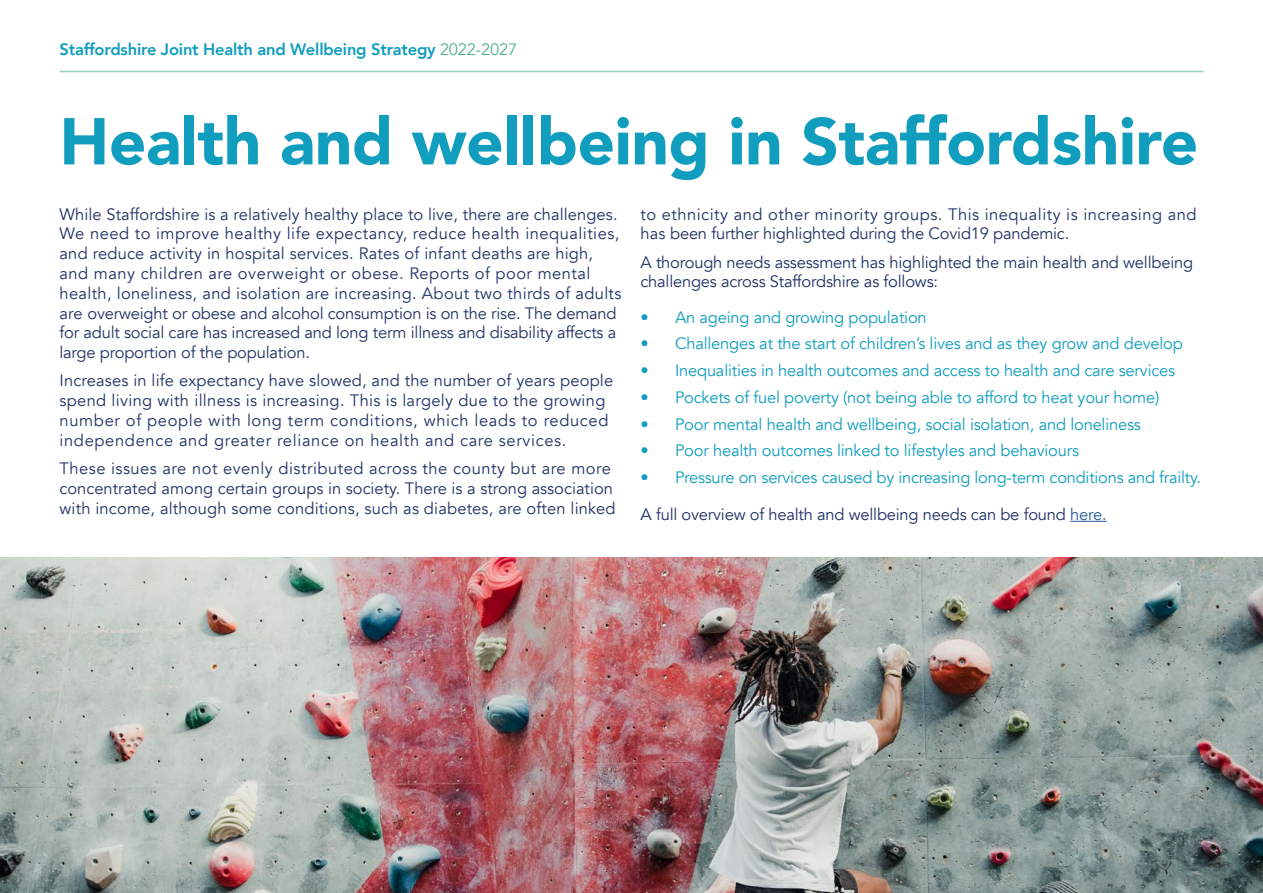
<style>
.page{position:relative;width:1263px;height:893px;background:#fff}
.page>*{position:absolute;margin:0;border:0;box-sizing:border-box;transform-origin:0 0}
.t1{font:900 65.4px "Avenir";letter-spacing:-.005em;color:#119dbd}
.t2{font:16.5px/19.8px "Avenir";letter-spacing:.01em;color:#223266}
.t3{font:16.5px "Avenir";letter-spacing:-.01em;color:#119dbd}
.t4{font:16.5px/19.8px "Avenir";letter-spacing:-.01em;color:#223266}
.t5{font:16.5px/19.8px "Avenir";letter-spacing:.03em;color:#223266}
.t6{font:800 16.5px "Avenir";letter-spacing:-.01em;color:#119dbd}
.s1{font-weight:400;color:#4fb585}
.s2{font-weight:900}
.s3{color:#275b9b}
</style>
<div class="page">
<hr style="left:1070px;top:521px;width:37px;height:1px;background:#275b9b">
<hr style="left:60px;top:71px;width:1143px;height:1px;background:#95d3b6">
<img style="left:0;top:557px;width:1263px;height:336px">
<p class="t6" style="left:60px;top:36px;width:459px">Staffordshire Joint Health and Wellbeing Strategy <span class="s1">2022-2027</span></p>
<p class="t1" style="left:60px;top:86px;width:1140px">Health and wellbeing in Staffordshire</p>
<p class="t2" style="left:60px;top:204px;width:563px">While Staffordshire is a relatively healthy place to live, there are challenges.<br>We need to improve healthy life expectancy, reduce health inequalities, and reduce activity in hospital services. Rates of infant deaths are high, and many children are overweight or obese. Reports of poor mental health, loneliness, and isolation are increasing. About two thirds of adults are overweight or obese and alcohol consumption is on the rise. The demand for adult social care has increased and long term illness and disability affects a large proportion of the population.</p>
<p class="t2" style="left:60px;top:371px;width:555px">Increases in life expectancy have slowed, and the number of years people spend living with illness is increasing. This is largely due to the growing number of people with long term conditions, which leads to reduced independence and greater reliance on health and care services.</p>
<p class="t2" style="left:60px;top:459px;width:558px">These issues are not evenly distributed across the county but are more concentrated among certain groups in society. There is a strong association with income, although some conditions, such as diabetes, are often linked</p>
<p class="t5" style="left:640px;top:204px;width:557px">to ethnicity and other minority groups. This inequality is increasing and has been further highlighted during the Covid19 pandemic.</p>
<p class="t4" style="left:640px;top:252px;width:554px">A thorough needs assessment has highlighted the main health and wellbeing challenges across Staffordshire as follows:</p>
<p class="t3" style="left:640px;top:307px;width:288px"><span class="s2">•</span> An ageing and growing population</p>
<p class="t3" style="left:640px;top:334px;width:544px"><span class="s2">•</span> Challenges at the start of children’s lives and as they grow and develop</p>
<p class="t3" style="left:640px;top:361px;width:536px"><span class="s2">•</span> Inequalities in health outcomes and access to health and care services</p>
<p class="t3" style="left:640px;top:387px;width:520px"><span class="s2">•</span> Pockets of fuel poverty (not being able to afford to heat your home)</p>
<p class="t3" style="left:640px;top:414px;width:502px"><span class="s2">•</span> Poor mental health and wellbeing, social isolation, and loneliness</p>
<p class="t3" style="left:640px;top:441px;width:440px"><span class="s2">•</span> Poor health outcomes linked to lifestyles and behaviours</p>
<p class="t3" style="left:640px;top:468px;width:562px"><span class="s2">•</span> Pressure on services caused by increasing long-term conditions and frailty.</p>
<p class="t4" style="left:640px;top:505px;width:468px">A full overview of health and wellbeing needs can be found <span class="s3">here.</span></p>
</div>
